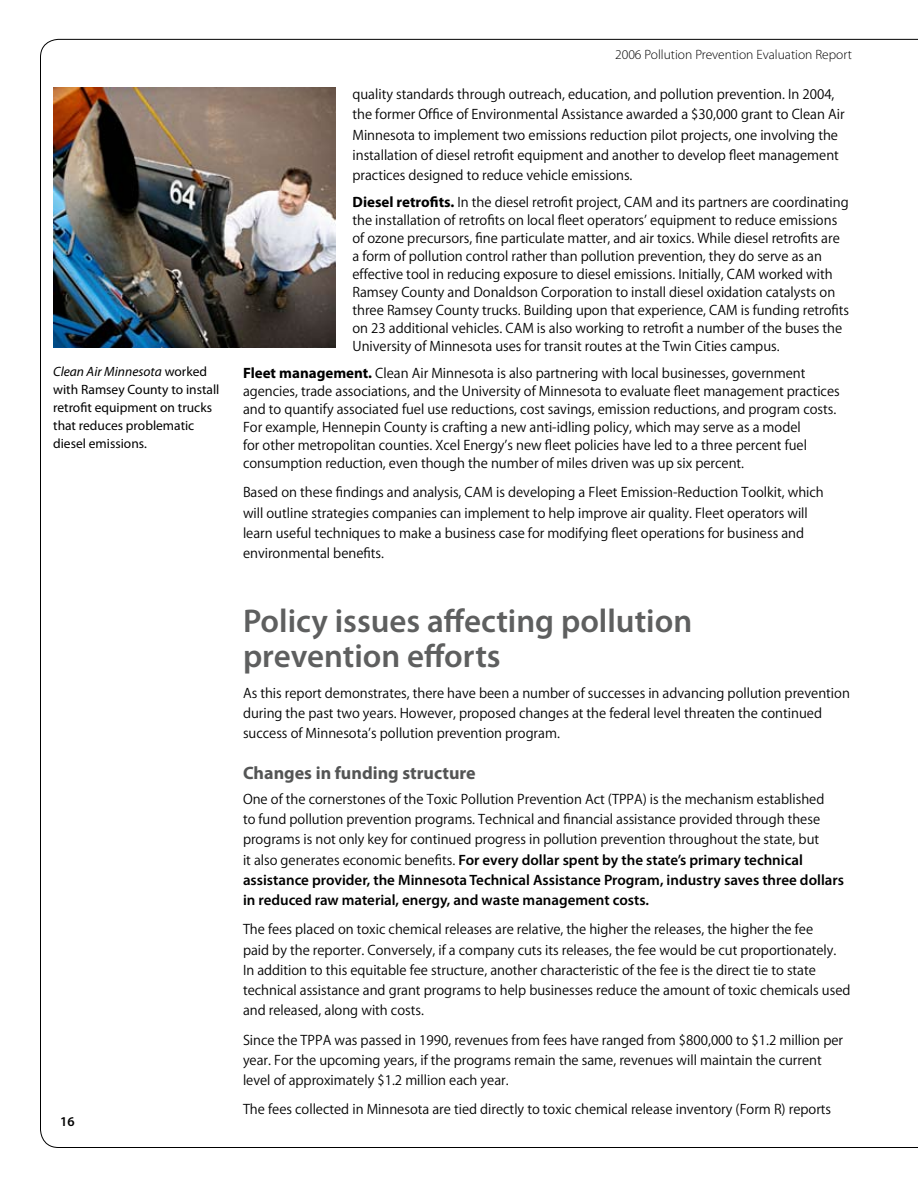
<style>
.page{position:relative;width:918px;height:1188px;background:#fff}
.page>*{position:absolute;margin:0;border:0;box-sizing:border-box;transform-origin:0 0}
.t1{font:600 33px/35.2px "Myriad Pro";color:#5e5f5f}
.t2{font:700 18px "Myriad Pro";color:#545555}
.t3{font:15px/20.2px "Myriad MM";color:#000}
.t4{font:600 15px/20.2px "Myriad Pro";color:#000}
.t5{font:13.5px/18px "Myriad Pro";color:#000}
.t6{font:300 13.5px "Myriad Pro";color:#000}
.t7{font:600 13.5px "Myriad Pro";color:#000}
.s1{font-style:italic}
.s2{font-family:"Myriad Pro";font-weight:700}
.s3{font-family:"Myriad MM";font-weight:400}
</style>
<div class="page">
<img style="left:53px;top:88px;width:282px;height:259px">
<p class="t5" style="left:53px;top:362px;width:168px"><span class="s1">Clean Air Minnesota</span> worked with Ramsey County to install retrofit equipment on trucks that reduces problematic diesel emissions.</p>
<p class="t7" style="left:60px;top:1113px;width:8px">16</p>
<p class="t6" style="left:615px;top:47px;width:238px">2006 Pollution Prevention Evaluation Report</p>
<p class="t3" style="left:352px;top:85px;width:494px">quality standards through outreach, education, and pollution prevention. In 2004, the former Office of Environmental Assistance awarded a $30,000 grant to Clean Air Minnesota to implement two emissions reduction pilot projects, one involving the installation of diesel retrofit equipment and another to develop fleet management practices designed to reduce vehicle emissions.</p>
<p class="t3" style="left:352px;top:194px;width:498px;line-height:18px"><span class="s2">Diesel retrofits.</span> In the diesel retrofit project, CAM and its partners are coordinating the installation of retrofits on local fleet operators’ equipment to reduce emissions of ozone precursors, fine particulate matter, and air toxics. While diesel retrofits are a form of pollution control rather than pollution prevention, they do serve as an effective tool in reducing exposure to diesel emissions. Initially, CAM worked with Ramsey County and Donaldson Corporation to install diesel oxidation catalysts on three Ramsey County trucks. Building upon that experience, CAM is funding retrofits on 23 additional vehicles. CAM is also working to retrofit a number of the buses the University of Minnesota uses for transit routes at the Twin Cities campus.</p>
<p class="t3" style="left:243px;top:365px;width:598px;line-height:18px"><span class="s2">Fleet management.</span> Clean Air Minnesota is also partnering with local businesses, government agencies, trade associations, and the University of Minnesota to evaluate fleet management practices and to quantify associated fuel use reductions, cost savings, emission reductions, and program costs.<br>For example, Hennepin County is crafting a new anti-idling policy, which may serve as a model<br>for other metropolitan counties. Xcel Energy’s new fleet policies have led to a three percent fuel consumption reduction, even though the number of miles driven was up six percent.</p>
<p class="t3" style="left:243px;top:483px;width:582px">Based on these findings and analysis, CAM is developing a Fleet Emission-Reduction Toolkit, which will outline strategies companies can implement to help improve air quality. Fleet operators will learn useful techniques to make a business case for modifying fleet operations for business and environmental benefits.</p>
<h1 class="t1" style="left:243px;top:602px;width:451px">Policy issues affecting pollution prevention efforts</h1>
<p class="t3" style="left:243px;top:683px;width:608px">As this report demonstrates, there have been a number of successes in advancing pollution prevention during the past two years. However, proposed changes at the federal level threaten the continued success of Minnesota’s pollution prevention program.</p>
<p class="t2" style="left:243px;top:761px;width:234px">Changes in funding structure</p>
<p class="t3" style="left:243px;top:789px;width:583px">One of the cornerstones of the Toxic Pollution Prevention Act (TPPA) is the mechanism established to fund pollution prevention programs. Technical and financial assistance provided through these programs is not only key for continued progress in pollution prevention throughout the state, but</p>
<p class="t4" style="left:243px;top:849px;width:603px"><span class="s3">it also generates economic benefits.</span> For every dollar spent by the state’s primary technical assistance provider, the Minnesota Technical Assistance Program, industry saves three dollars in reduced raw material, energy, and waste management costs.</p>
<p class="t3" style="left:243px;top:920px;width:609px">The fees placed on toxic chemical releases are relative, the higher the releases, the higher the fee<br>paid by the reporter. Conversely, if a company cuts its releases, the fee would be cut proportionately.<br>In addition to this equitable fee structure, another characteristic of the fee is the direct tie to state technical assistance and grant programs to help businesses reduce the amount of toxic chemicals used and released, along with costs.</p>
<p class="t3" style="left:243px;top:1030px;width:602px">Since the TPPA was passed in 1990, revenues from fees have ranged from $800,000 to $1.2 million per year. For the upcoming years, if the programs remain the same, revenues will maintain the current level of approximately $1.2 million each year.</p>
<p class="t3" style="left:243px;top:1100px;width:590px">The fees collected in Minnesota are tied directly to toxic chemical release inventory (Form R) reports</p>
</div>
